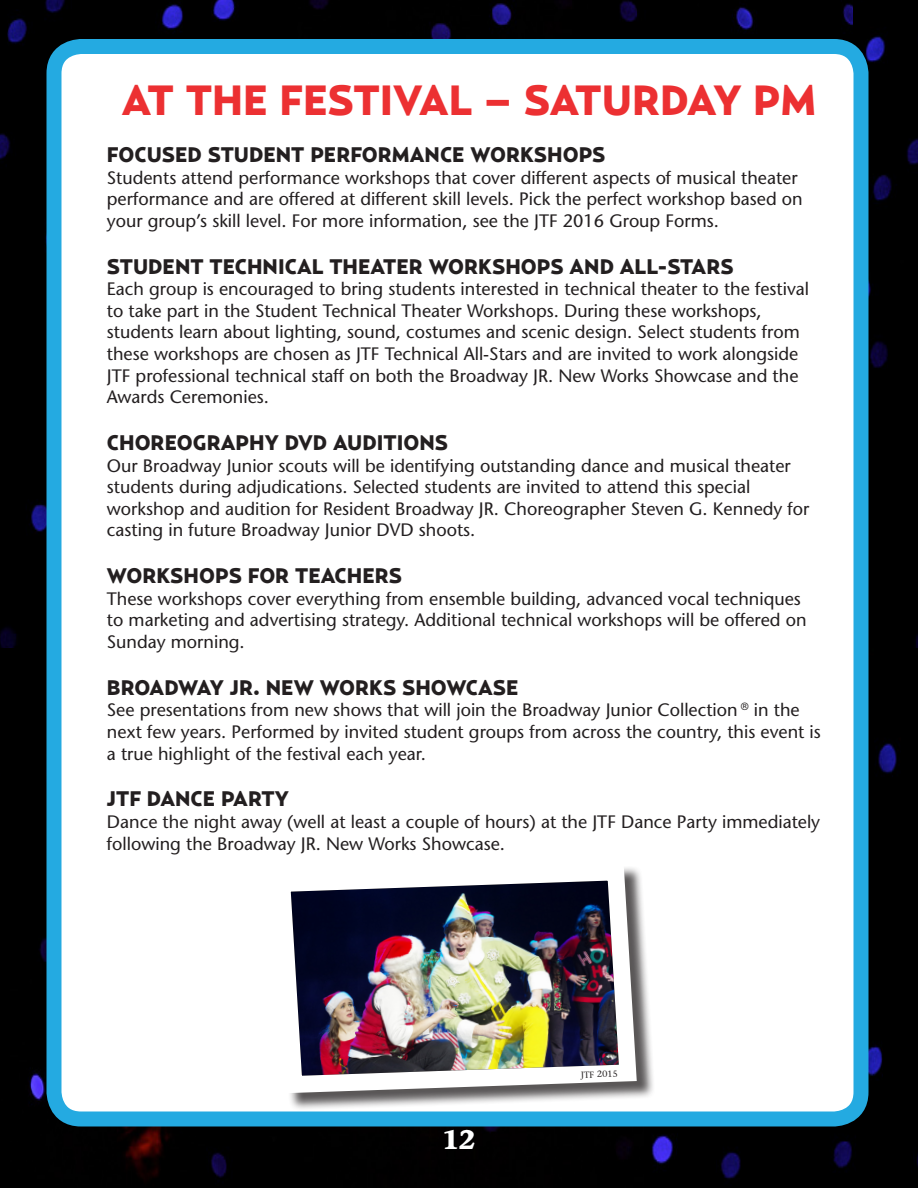
<style>
.page{position:relative;width:918px;height:1188px;background:#fff}
.page>*{position:absolute;margin:0;border:0;box-sizing:border-box;transform-origin:0 0}
.t1{font:900 42px "Relay";color:#ec3032}
.t2{font:700 27px "Stone Informal Std";color:#fff}
.t3{font:900 21px "Relay";color:#231f20}
.t4{font:500 18px/21.6px "Stone Sans Std";color:#231f20}
.t5{font:500 9px "Stone Serif Std";color:#231f20}
</style>
<div class="page">
<div style="left:0;top:0;width:854px;height:648px;background:#000"></div>
<img style="left:854px;top:0;width:64px;height:648px">
<div style="left:0;top:648px;width:918px;height:540px;background:#000"></div>
<div style="left:54px;top:46px;width:807px;height:1073px;background:#fff;border-radius:27px"></div>
<div style="left:46px;top:39px;width:822px;height:1087px;border:15px solid #24aae1;border-radius:27px"></div>
<div style="left:276px;top:866px;width:379px;height:245px;background:#231f20;opacity:.75"></div>
<img style="left:276px;top:866px;width:370px;height:236px">
<p class="t1" style="left:122px;top:76px;width:696px">AT THE FESTIVAL – SATURDAY PM</p>
<p class="t3" style="left:107px;top:142px;width:500px">FOCUSED STUDENT PERFORMANCE WORKSHOPS</p>
<p class="t4" style="left:107px;top:167px;width:697px">Students attend performance workshops that cover different aspects of musical theater performance and are offered at different skill levels. Pick the perfect workshop based on your group’s skill level. For more information, see the JTF 2016 Group Forms.</p>
<p class="t3" style="left:107px;top:254px;width:628px">STUDENT TECHNICAL THEATER WORKSHOPS AND ALL-STARS</p>
<p class="t4" style="left:107px;top:278px;width:704px">Each group is encouraged to bring students interested in technical theater to the festival to take part in the Student Technical Theater Workshops. During these workshops, students learn about lighting, sound, costumes and scenic design. Select students from these workshops are chosen as JTF Technical All-Stars and are invited to work alongside JTF professional technical staff on both the Broadway JR. New Works Showcase and the Awards Ceremonies.</p>
<p class="t3" style="left:107px;top:430px;width:343px">CHOREOGRAPHY DVD AUDITIONS</p>
<p class="t4" style="left:107px;top:455px;width:704px">Our Broadway Junior scouts will be identifying outstanding dance and musical theater students during adjudications. Selected students are invited to attend this special workshop and audition for Resident Broadway JR. Choreographer Steven G. Kennedy for casting in future Broadway Junior DVD shoots.</p>
<p class="t3" style="left:107px;top:564px;width:297px">WORKSHOPS FOR TEACHERS</p>
<p class="t4" style="left:107px;top:588px;width:701px">These workshops cover everything from ensemble building, advanced vocal techniques to marketing and advertising strategy. Additional technical workshops will be offered on<br>Sunday morning.</p>
<p class="t3" style="left:107px;top:675px;width:413px">BROADWAY JR. NEW WORKS SHOWCASE</p>
<p class="t4" style="left:107px;top:699px;width:715px">See presentations from new shows that will join the Broadway Junior Collection <sup>®</sup> in the next few years. Performed by invited student groups from across the country, this event is a true highlight of the festival each year.</p>
<p class="t3" style="left:107px;top:787px;width:183px">JTF DANCE PARTY</p>
<p class="t4" style="left:107px;top:811px;width:715px">Dance the night away (well at least a couple of hours) at the JTF Dance Party immediately following the Broadway JR. New Works Showcase.</p>
<h2 class="t2" style="left:442px;top:1123px;width:35px">12</h2>
<p class="t5" style="left:581px;top:1069px;width:38px;rotate:-2deg">JTF 2015</p>
</div>
